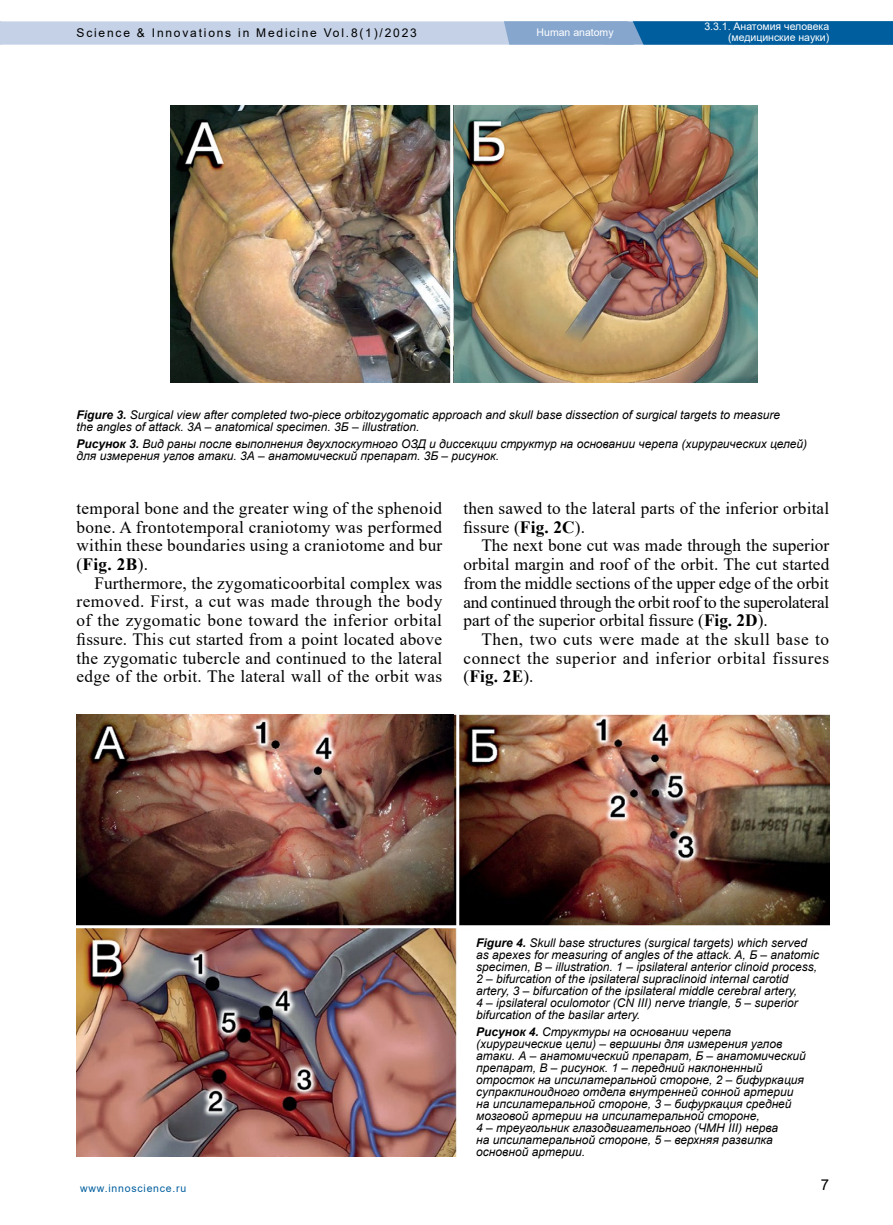
<style>
.page{position:relative;width:893px;height:1225px;background:#fff}
.page>*{position:absolute;margin:0;border:0;box-sizing:border-box;transform-origin:0 0}
.t1{font:17.25px/18.8px "Times New Roman";letter-spacing:.015em;color:#000;text-align:justify}
.t2{font:15px "Arial";color:#000}
.t3{font:italic 12px/12px "Arial";color:#000}
.t4{font:12px "Arial";letter-spacing:.15em;color:#000}
.t5{font:12px "Arial";letter-spacing:.15em;color:#fff}
.t6{font:10.5px/10.5px "Arial";color:#fff;text-align:right}
.t7{font:10.5px "Arial";letter-spacing:.075em;color:#005e9e}
.s1{font-weight:700}
</style>
<div class="page">
<svg style="left:0;top:21px;width:893px;height:24px;background:#85abce"></svg>
<img style="left:170px;top:105px;width:588px;height:278px">
<img style="left:77px;top:714px;width:752px;height:443px">
<hr style="left:450px;top:86px;width:3px;height:320px;background:#fff">
<hr style="left:456px;top:714px;width:3px;height:214px;background:#fff">
<hr style="left:72px;top:925px;width:765px;height:3px;background:#fff">
<p class="t6" style="left:704px;top:21px;width:126px">3.3.1. Анатомия человека (медицинские науки)</p>
<p class="t4" style="left:77px;top:24px;width:342px">Science &amp; Innovations in Medicine Vol.8(1)/2023</p>
<p class="t6" style="left:537px;top:27px;width:79px">Human anatomy</p>
<p class="t5" style="left:765px;top:25px;width:65px">Хирургия</p>
<p class="t3" style="left:77px;top:409px;width:705px"><span class="s1">Figure 3.</span> Surgical view after completed two-piece orbitozygomatic approach and skull base dissection of surgical targets to measure the angles of attack. 3A – anatomical specimen. 3Б – illustration.</p>
<p class="t3" style="left:77px;top:438px;width:732px"><span class="s1">Рисунок 3.</span> Вид раны после выполнения двухлоскутного ОЗД и диссекции структур на основании черепа (хирургических целей) для измерения углов атаки. 3А – анатомический препарат. 3Б – рисунок.</p>
<h1 class="t1" style="left:77px;top:498px;width:367px">temporal bone and the greater wing of the sphenoid bone. A frontotemporal craniotomy was performed within these boundaries using a craniotome and bur (<span class="s1">Fig. 2B</span>).</h1>
<p class="t1" style="left:77px;top:573px;width:367px;text-indent:18px">Furthermore, the zygomaticoorbital complex was removed. First, a cut was made through the body of the zygomatic bone toward the inferior orbital fissure. This cut started from a point located above the zygomatic tubercle and continued to the lateral edge of the orbit. The lateral wall of the orbit was</p>
<h1 class="t1" style="left:463px;top:498px;width:367px">then sawed to the lateral parts of the inferior orbital fissure (<span class="s1">Fig. 2C</span>).</h1>
<p class="t1" style="left:463px;top:535px;width:367px;text-indent:18px">The next bone cut was made through the superior orbital margin and roof of the orbit. The cut started from the middle sections of the upper edge of the orbit and continued through the orbit roof to the superolateral part of the superior orbital fissure (<span class="s1">Fig. 2D</span>).</p>
<h1 class="t1" style="left:463px;top:629px;width:367px;text-indent:18px">Then, two cuts were made at the skull base to connect the superior and inferior orbital fissures (<span class="s1">Fig. 2E</span>).</h1>
<p class="t3" style="left:476px;top:937px;width:344px"><span class="s1">Figure 4.</span> Skull base structures (surgical targets) which served as apexes for measuring of angles of the attack. A, Б – anatomic specimen, B – illustration. 1 – ipsilateral anterior clinoid process, 2 – bifurcation of the ipsilateral supraclinoid internal carotid artery, 3 – bifurcation of the ipsilateral middle cerebral artery,<br>4 – ipsilateral oculomotor (CN III) nerve triangle, 5 – superior bifurcation of the basilar artery.</p>
<p class="t3" style="left:476px;top:1025px;width:331px"><span class="s1">Рисунок 4.</span> Структуры на основании черепа (хирургические цели) – вершины для измерения углов атаки. А – анатомический препарат, Б – анатомический препарат, В – рисунок. 1 – передний наклоненный отросток на ипсилатеральной стороне, 2 – бифуркация супраклиноидного отдела внутренней сонной артерии на ипсилатеральной стороне, 3 – бифуркация средней мозговой артерии на ипсилатеральной стороне,<br>4 – треугольник глазодвигательного (ЧМН III) нерва<br>на ипсилатеральной стороне, 5 – верхняя развилка основной артерии.</p>
<p class="t7" style="left:80px;top:1180px;width:108px">www.innoscience.ru</p>
<p class="t2" style="left:821px;top:1174px;width:10px">7</p>
</div>
